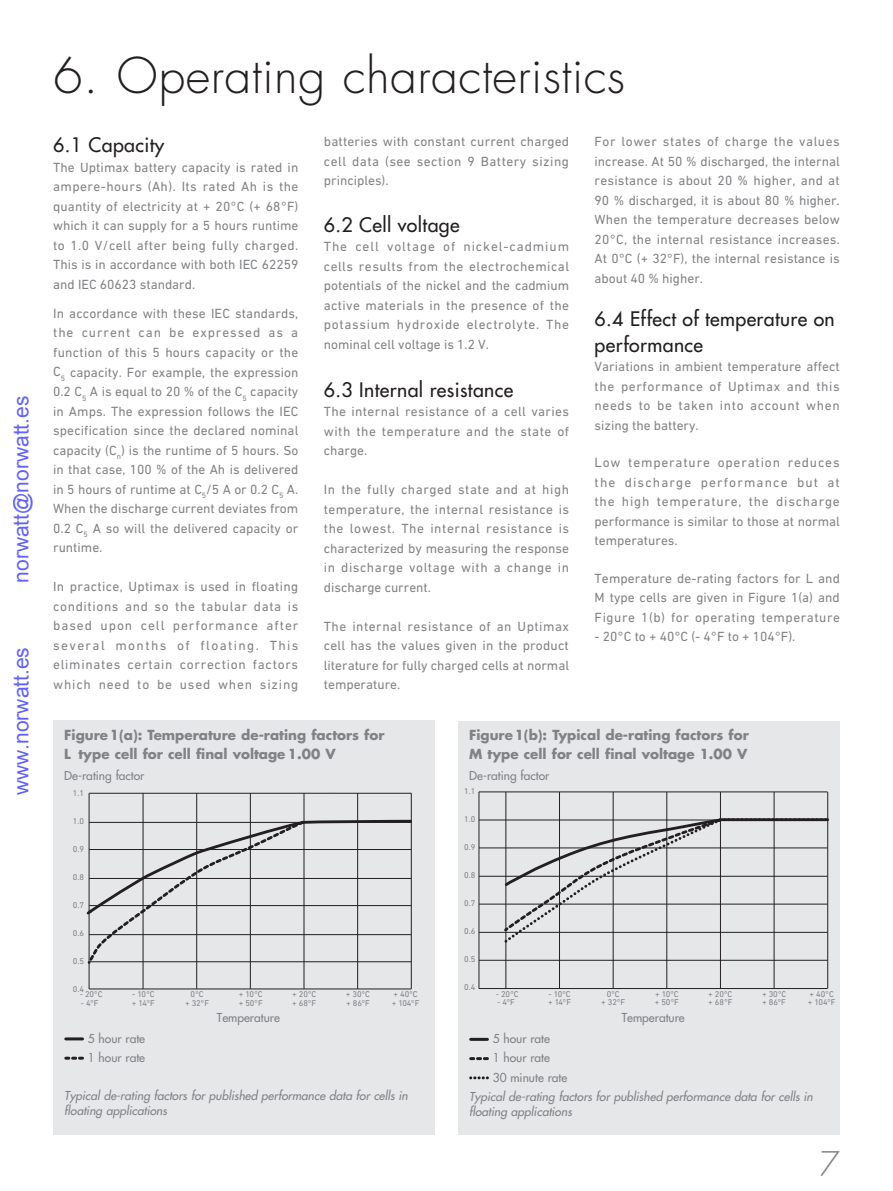
<style>
.page{position:relative;width:893px;height:1191px;background:#fff}
.page>*{position:absolute;margin:0;border:0;box-sizing:border-box;transform-origin:0 0}
.t1{font:300 48px "Futura Std";letter-spacing:.01em;color:#231f20}
.t2{font:300 33px "Futura Std";color:#808285}
.t3{font:21px "Arial";color:rgb(0 0 255/.62)}
.t4{font:500 19.5px/25.5px "Futura Std";letter-spacing:.02em;color:#231f20}
.t5{font:13.5px/19.5px "DIN Next LT Pro";color:#808285;text-align:justify}
.t6{font:700 13.5px/19.5px "Futura Std";color:#808285}
.t7{font:italic 500 12px/15px "Futura Std";color:#808285}
.t8{font:500 12px/19.2px "Futura Std";color:#808285}
.t9{font:8.55px "DIN Next LT Pro";letter-spacing:-.015em;color:#808285}
</style>
<div class="page">
<div style="left:53px;top:720px;width:382px;height:414px;background:#e6e7e9"></div>
<hr style="left:89px;top:793px;width:322px;height:1px;background:#231f20">
<hr style="left:143px;top:793px;width:1px;height:195px;background:#231f20">
<hr style="left:196px;top:793px;width:1px;height:195px;background:#231f20">
<hr style="left:250px;top:793px;width:1px;height:195px;background:#231f20">
<hr style="left:304px;top:793px;width:1px;height:195px;background:#231f20">
<hr style="left:357px;top:793px;width:1px;height:195px;background:#231f20">
<hr style="left:411px;top:793px;width:1px;height:195px;background:#231f20">
<hr style="left:89px;top:793px;width:1px;height:196px;background:#231f20">
<hr style="left:89px;top:988px;width:322px;height:1px;background:#231f20">
<svg style="left:86px;top:818px;width:326px;height:148px"></svg>
<div style="left:458px;top:721px;width:381px;height:413px;background:#e6e7e9"></div>
<hr style="left:479px;top:847px;width:348px;height:1px;background:#231f20">
<hr style="left:479px;top:819px;width:348px;height:1px;background:#231f20">
<hr style="left:479px;top:876px;width:348px;height:1px;background:#231f20">
<hr style="left:479px;top:904px;width:348px;height:1px;background:#231f20">
<hr style="left:479px;top:791px;width:348px;height:1px;background:#231f20">
<hr style="left:479px;top:932px;width:348px;height:1px;background:#231f20">
<hr style="left:479px;top:960px;width:348px;height:1px;background:#231f20">
<hr style="left:506px;top:792px;width:1px;height:196px;background:#231f20">
<hr style="left:559px;top:792px;width:1px;height:196px;background:#231f20">
<hr style="left:613px;top:792px;width:1px;height:196px;background:#231f20">
<hr style="left:666px;top:792px;width:1px;height:196px;background:#231f20">
<hr style="left:720px;top:792px;width:1px;height:196px;background:#231f20">
<hr style="left:774px;top:792px;width:1px;height:196px;background:#231f20">
<hr style="left:827px;top:792px;width:1px;height:196px;background:#231f20">
<hr style="left:479px;top:792px;width:1px;height:196px;background:#231f20">
<hr style="left:479px;top:988px;width:348px;height:1px;background:#231f20">
<svg style="left:503px;top:817px;width:327px;height:127px"></svg>
<hr style="left:66px;top:1037px;width:17px;height:3px;background:#231f20">
<svg style="left:66px;top:1056px;width:17px;height:3px"></svg>
<hr style="left:471px;top:1037px;width:16px;height:3px;background:#231f20">
<svg style="left:471px;top:1057px;width:16px;height:3px"></svg>
<svg style="left:471px;top:1076px;width:17px;height:3px"></svg>
<h3 class="t3" style="left:7px;top:583px;width:189px;rotate:-90deg">norwatt@norwatt.es</h3>
<h3 class="t3" style="left:7px;top:795px;width:150px;rotate:-90deg">www.norwatt.es</h3>
<h1 class="t1" style="left:53px;top:46px;width:573px">6. Operating characteristics</h1>
<h3 class="t4" style="left:53px;top:132px;width:113px">6.1 Capacity</h3>
<p class="t5" style="left:53px;top:157px;width:247px">The Uptimax battery capacity is rated in ampere-hours (Ah). Its rated Ah is the quantity of electricity at + 20°C (+ 68°F) which it can supply for a 5 hours runtime to 1.0 V/cell after being fully charged.<br>This is in accordance with both IEC 62259 and IEC 60623 standard.</p>
<p class="t5" style="left:53px;top:303px;width:247px">In accordance with these IEC standards, the current can be expressed as a function of this 5 hours capacity or the C<sub>5</sub> capacity. For example, the expression 0.2 C<sub>5</sub> A is equal to 20 % of the C<sub>5</sub> capacity in Amps. The expression follows the IEC specification since the declared nominal capacity (C<sub>n</sub>) is the runtime of 5 hours. So in that case, 100 % of the Ah is delivered in 5 hours of runtime at C<sub>5</sub>/5 A or 0.2 C<sub>5</sub> A.<br>When the discharge current deviates from 0.2 C<sub>5</sub> A so will the delivered capacity or runtime.</p>
<p class="t5" style="left:53px;top:576px;width:247px">In practice, Uptimax is used in floating conditions and so the tabular data is based upon cell performance after several months of floating. This eliminates certain correction factors which need to be used when sizing</p>
<p class="t5" style="left:324px;top:132px;width:247px">batteries with constant current charged cell data (see section 9 Battery sizing principles).</p>
<h3 class="t4" style="left:324px;top:212px;width:137px">6.2 Cell voltage</h3>
<p class="t5" style="left:324px;top:237px;width:247px">The cell voltage of nickel-cadmium cells results from the electrochemical potentials of the nickel and the cadmium active materials in the presence of the potassium hydroxide electrolyte. The nominal cell voltage is 1.2 V.</p>
<h3 class="t4" style="left:324px;top:377px;width:191px">6.3 Internal resistance</h3>
<p class="t5" style="left:324px;top:402px;width:247px">The internal resistance of a cell varies with the temperature and the state of charge.</p>
<p class="t5" style="left:324px;top:480px;width:247px">In the fully charged state and at high temperature, the internal resistance is the lowest. The internal resistance is characterized by measuring the response in discharge voltage with a change in discharge current.</p>
<p class="t5" style="left:324px;top:616px;width:247px">The internal resistance of an Uptimax cell has the values given in the product literature for fully charged cells at normal temperature.</p>
<p class="t5" style="left:595px;top:132px;width:247px">For lower states of charge the values increase. At 50 % discharged, the internal resistance is about 20 % higher, and at 90 % discharged, it is about 80 % higher.<br>When the temperature decreases below 20°C, the internal resistance increases.<br>At 0°C (+ 32°F), the internal resistance is about 40 % higher.</p>
<h3 class="t4" style="left:595px;top:306px;width:242px">6.4 Effect of temperature on performance</h3>
<p class="t5" style="left:595px;top:357px;width:247px">Variations in ambient temperature affect the performance of Uptimax and this needs to be taken into account when sizing the battery.</p>
<p class="t5" style="left:595px;top:453px;width:247px">Low temperature operation reduces the discharge performance but at the high temperature, the discharge performance is similar to those at normal temperatures.</p>
<p class="t5" style="left:595px;top:568px;width:247px">Temperature de-rating factors for L and M type cells are given in Figure 1(a) and Figure 1(b) for operating temperature</p>
<p class="t5" style="left:595px;top:627px;width:202px">- 20°C to + 40°C (- 4°F to + 104°F).</p>
<p class="t6" style="left:64px;top:724px;width:322px">Figure 1(a): Temperature de-rating factors for<br>L type cell for cell final voltage 1.00 V</p>
<p class="t6" style="left:469px;top:724px;width:281px">Figure 1(b): Typical de-rating factors for<br>M type cell for cell final voltage 1.00 V</p>
<p class="t8" style="left:64px;top:766px;width:82px">De-rating factor</p>
<p class="t8" style="left:469px;top:766px;width:82px">De-rating factor</p>
<p class="t9" style="left:73px;top:788px;width:13px">1.1</p>
<p class="t9" style="left:73px;top:816px;width:13px">1.0</p>
<p class="t9" style="left:73px;top:844px;width:13px">0.9</p>
<p class="t9" style="left:73px;top:872px;width:13px">0.8</p>
<p class="t9" style="left:73px;top:900px;width:13px">0.7</p>
<p class="t9" style="left:73px;top:928px;width:13px">0.6</p>
<p class="t9" style="left:73px;top:956px;width:13px">0.5</p>
<p class="t9" style="left:73px;top:984px;width:13px">0.4</p>
<p class="t9" style="left:80px;top:989px;width:24px">- 20°C</p>
<p class="t9" style="left:132px;top:989px;width:24px">- 10°C</p>
<p class="t9" style="left:191px;top:989px;width:15px">0°C</p>
<p class="t9" style="left:239px;top:989px;width:25px">+ 10°C</p>
<p class="t9" style="left:292px;top:989px;width:26px">+ 20°C</p>
<p class="t9" style="left:346px;top:989px;width:26px">+ 30°C</p>
<p class="t9" style="left:393px;top:989px;width:26px">+ 40°C</p>
<p class="t9" style="left:81px;top:998px;width:19px">- 4°F</p>
<p class="t9" style="left:132px;top:998px;width:25px">+ 14°F</p>
<p class="t9" style="left:185px;top:998px;width:26px">+ 32°F</p>
<p class="t9" style="left:239px;top:998px;width:26px">+ 50°F</p>
<p class="t9" style="left:292px;top:998px;width:26px">+ 68°F</p>
<p class="t9" style="left:346px;top:998px;width:25px">+ 86°F</p>
<p class="t9" style="left:392px;top:998px;width:29px">+ 104°F</p>
<p class="t9" style="left:464px;top:786px;width:13px">1.1</p>
<p class="t9" style="left:464px;top:814px;width:13px">1.0</p>
<p class="t9" style="left:464px;top:842px;width:13px">0.9</p>
<p class="t9" style="left:464px;top:870px;width:13px">0.8</p>
<p class="t9" style="left:464px;top:898px;width:13px">0.7</p>
<p class="t9" style="left:464px;top:926px;width:13px">0.6</p>
<p class="t9" style="left:464px;top:954px;width:13px">0.5</p>
<p class="t9" style="left:464px;top:982px;width:13px">0.4</p>
<p class="t9" style="left:496px;top:989px;width:24px">- 20°C</p>
<p class="t9" style="left:548px;top:989px;width:24px">- 10°C</p>
<p class="t9" style="left:607px;top:989px;width:15px">0°C</p>
<p class="t9" style="left:655px;top:989px;width:25px">+ 10°C</p>
<p class="t9" style="left:708px;top:989px;width:26px">+ 20°C</p>
<p class="t9" style="left:762px;top:989px;width:26px">+ 30°C</p>
<p class="t9" style="left:809px;top:989px;width:26px">+ 40°C</p>
<p class="t9" style="left:497px;top:997px;width:19px">- 4°F</p>
<p class="t9" style="left:548px;top:997px;width:25px">+ 14°F</p>
<p class="t9" style="left:601px;top:997px;width:26px">+ 32°F</p>
<p class="t9" style="left:655px;top:997px;width:26px">+ 50°F</p>
<p class="t9" style="left:708px;top:997px;width:26px">+ 68°F</p>
<p class="t9" style="left:762px;top:997px;width:25px">+ 86°F</p>
<p class="t9" style="left:808px;top:997px;width:29px">+ 104°F</p>
<p class="t8" style="left:217px;top:1008px;width:65px">Temperature</p>
<p class="t8" style="left:622px;top:1008px;width:65px">Temperature</p>
<p class="t8" style="left:88px;top:1028px;width:59px">5 hour rate<br>1 hour rate</p>
<p class="t7" style="left:64px;top:1088px;width:345px">Typical de-rating factors for published performance data for cells in floating applications</p>
<p class="t8" style="left:493px;top:1029px;width:76px">5 hour rate<br>1 hour rate<br>30 minute rate</p>
<p class="t7" style="left:469px;top:1089px;width:345px">Typical de-rating factors for published performance data for cells in floating applications</p>
<h2 class="t2" style="left:819px;top:1143px;width:22px">7</h2>
</div>
